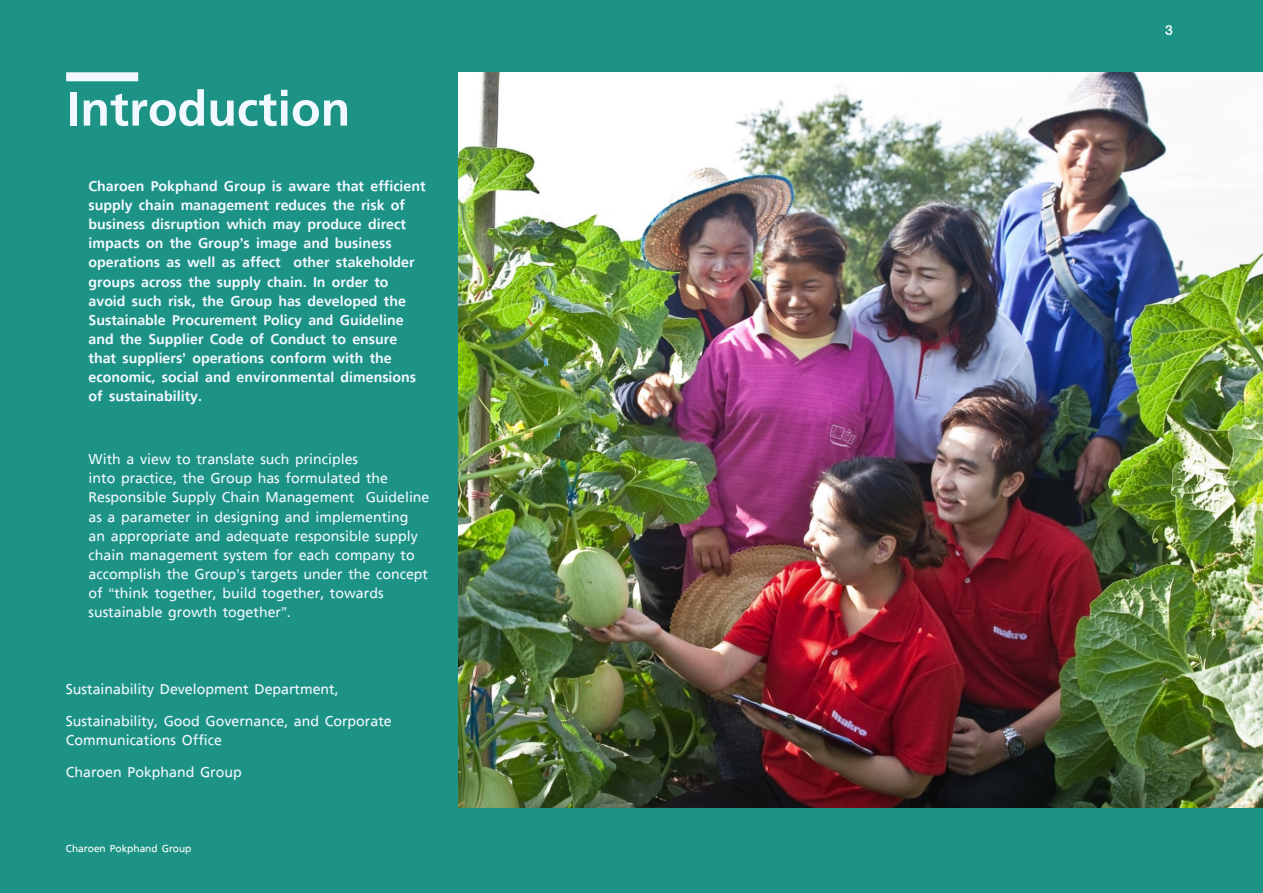
<style>
.page{position:relative;width:1263px;height:893px;background:#1d9385}
.page>*{position:absolute;margin:0;border:0;box-sizing:border-box;transform-origin:0 0}
.t1{font:700 72px "True";color:#f1f8ff}
.t2{font:500 21px/19.2px "True";color:#f1f8ff}
.t3{font:700 21px/19.2px "True";color:#f1f8ff}
.t4{font:21px "True Text B Bold";color:#fff}
.t5{font:500 15px "True";color:#fff}
</style>
<div class="page">
<img style="left:458px;top:72px;width:805px;height:736px">
<div style="left:66px;top:72px;width:72px;height:9px;background:#f1f8ff"></div>
<h1 class="t1" style="left:67px;top:69px;width:285px">Introduction</h1>
<p class="t3" style="left:89px;top:176px;width:339px">Charoen Pokphand Group is aware that efficient supply chain management reduces the risk of business disruption which may produce direct impacts on the Group’s image and business operations as well as affect other stakeholder groups across the supply chain. In order to avoid such risk, the Group has developed the Sustainable Procurement Policy and Guideline and the Supplier Code of Conduct to ensure that suppliers’ operations conform with the economic, social and environmental dimensions of sustainability.</p>
<p class="t2" style="left:89px;top:449px;width:342px">With a view to translate such principles<br>into practice, the Group has formulated the Responsible Supply Chain Management Guideline as a parameter in designing and implementing an appropriate and adequate responsible supply chain management system for each company to accomplish the Group’s targets under the concept of “think together, build together, towards sustainable growth together”.</p>
<p class="t2" style="left:66px;top:673px;width:327px;line-height:32px">Sustainability Development Department,<br>Sustainability, Good Governance, and Corporate</p>
<p class="t2" style="left:66px;top:724px;width:177px;line-height:32px">Communications Office<br>Charoen Pokphand Group</p>
<p class="t5" style="left:66px;top:840px;width:127px">Charoen Pokphand Group</p>
<p class="t4" style="left:1165px;top:17px;width:9px">3</p>
</div>
